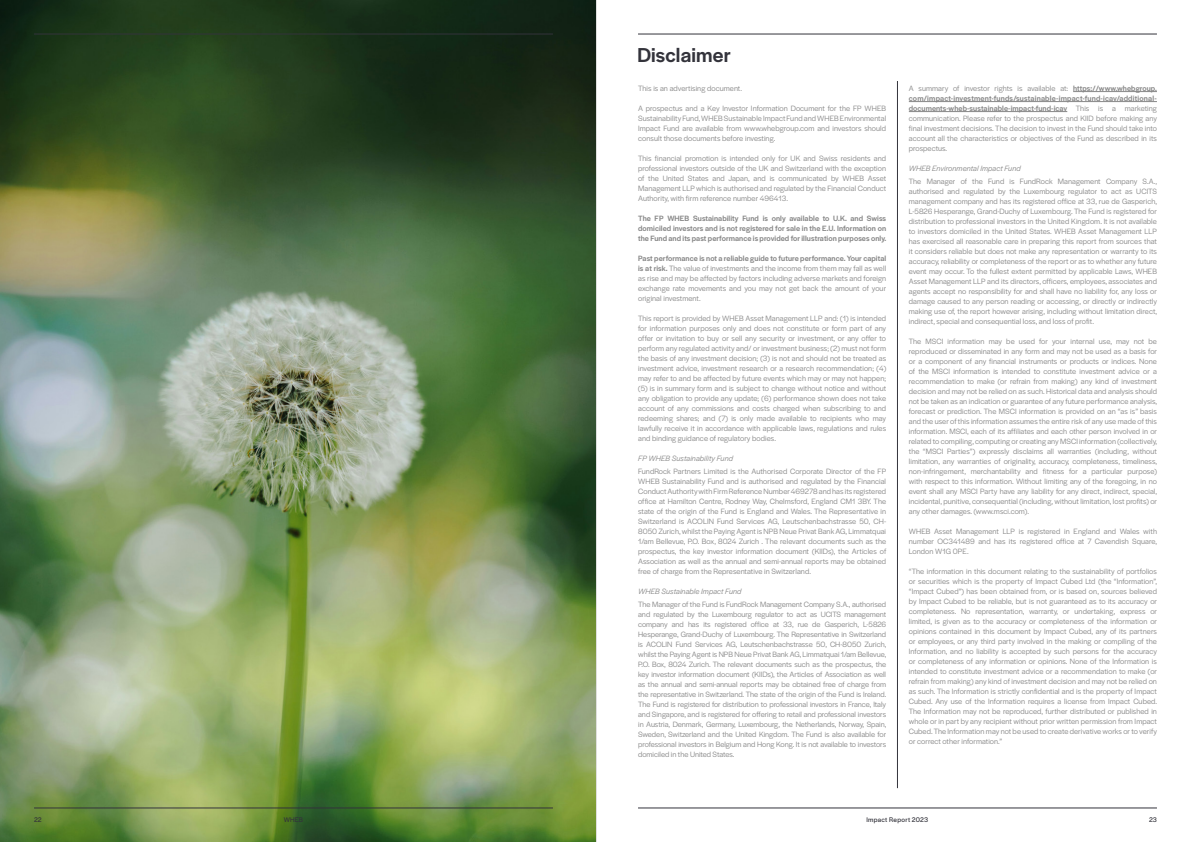
<style>
.page{position:relative;width:1191px;height:842px;background:#fff}
.page>*{position:absolute;margin:0;border:0;box-sizing:border-box;transform-origin:0 0}
.t1{font:500 21px "Halyard Display";letter-spacing:.01em;color:#33333b}
.t2{font:8px/10px "Halyard Display";letter-spacing:.01em;color:#878787;text-align:justify}
.t3{font:500 8px/10px "Halyard Display";letter-spacing:.01em;color:#878787;text-align:justify}
.t4{font:italic 8px "Halyard Display";letter-spacing:.01em;color:#878787}
.t5{font:7px "Halyard Display";letter-spacing:.035em;color:#33333b}
.s1{font-weight:500}
</style>
<div class="page">
<hr style="left:595px;top:0;width:1px;height:842px;background:#1d1d1b">
<hr style="left:1073px;top:91px;width:84px;height:1px;background:#878787">
<hr style="left:909px;top:101px;width:248px;height:1px;background:#878787">
<hr style="left:909px;top:111px;width:158px;height:1px;background:#878787">
<img style="left:0;top:0;width:595px;height:842px">
<hr style="left:897px;top:81px;width:1px;height:707px;background:#33333b">
<hr style="left:34px;top:808px;width:519px;height:1px;background:#33333b">
<hr style="left:34px;top:34px;width:519px;height:1px;background:#33333b">
<hr style="left:638px;top:808px;width:519px;height:1px;background:#33333b">
<hr style="left:638px;top:34px;width:519px;height:1px;background:#33333b">
<h1 class="t1" style="left:637px;top:40px;width:95px">Disclaimer</h1>
<p class="t2" style="left:638px;top:83px;width:105px">This is an advertising document.</p>
<p class="t2" style="left:638px;top:103px;width:249px">A prospectus and a Key Investor Information Document for the FP WHEB Sustainability Fund, WHEB Sustainable Impact Fund and WHEB Environmental Impact Fund are available from www.whebgroup.com and investors should consult those documents before investing.</p>
<p class="t2" style="left:638px;top:153px;width:249px">This financial promotion is intended only for UK and Swiss residents and professional investors outside of the UK and Switzerland with the exception of the United States and Japan, and is communicated by WHEB Asset Management LLP which is authorised and regulated by the Financial Conduct Authority, with firm reference number 496413.</p>
<p class="t3" style="left:638px;top:213px;width:250px">The FP WHEB Sustainability Fund is only available to U.K. and Swiss domiciled investors and is not registered for sale in the E.U. Information on the Fund and its past performance is provided for illustration purposes only.</p>
<p class="t2" style="left:638px;top:253px;width:250px"><span class="s1">Past performance is not a reliable guide to future performance. Your capital is at risk.</span> The value of investments and the income from them may fall as well as rise and may be affected by factors including adverse markets and foreign exchange rate movements and you may not get back the amount of your original investment.</p>
<p class="t2" style="left:638px;top:313px;width:249px">This report is provided by WHEB Asset Management LLP and: (1) is intended for information purposes only and does not constitute or form part of any offer or invitation to buy or sell any security or investment, or any offer to perform any regulated activity and/ or investment business; (2) must not form the basis of any investment decision; (3) is not and should not be treated as investment advice, investment research or a research recommendation; (4) may refer to and be affected by future events which may or may not happen; (5) is in summary form and is subject to change without notice and without any obligation to provide any update; (6) performance shown does not take account of any commissions and costs charged when subscribing to and redeeming shares; and (7) is only made available to recipients who may lawfully receive it in accordance with applicable laws, regulations and rules and binding guidance of regulatory bodies.</p>
<p class="t4" style="left:638px;top:452px;width:96px">FP WHEB Sustainability Fund</p>
<p class="t2" style="left:638px;top:465px;width:249px">FundRock Partners Limited is the Authorised Corporate Director of the FP WHEB Sustainability Fund and is authorised and regulated by the Financial Conduct Authority with Firm Reference Number 469278 and has its registered office at Hamilton Centre, Rodney Way, Chelmsford, England CM1 3BY. The state of the origin of the Fund is England and Wales. The Representative in Switzerland is ACOLIN Fund Services AG, Leutschenbachstrasse 50, CH-8050 Zurich, whilst the Paying Agent is NPB Neue Privat Bank AG, Limmatquai 1/am Bellevue, P.O. Box, 8024 Zurich . The relevant documents such as the prospectus, the key investor information document (KIIDs), the Articles of Association as well as the annual and semi-annual reports may be obtained free of charge from the Representative in Switzerland.</p>
<p class="t4" style="left:638px;top:585px;width:105px">WHEB Sustainable Impact Fund</p>
<p class="t2" style="left:638px;top:598px;width:250px">The Manager of the Fund is FundRock Management Company S.A., authorised and regulated by the Luxembourg regulator to act as UCITS management company and has its registered office at 33, rue de Gasperich, L-5826<br>Hesperange, Grand-Duchy of Luxembourg. The Representative in Switzerland is ACOLIN Fund Services AG, Leutschenbachstrasse 50, CH-8050 Zurich, whilst the Paying Agent is NPB Neue Privat Bank AG, Limmatquai 1/am Bellevue, P.O. Box, 8024 Zurich. The relevant documents such as the prospectus, the key investor information document (KIIDs), the Articles of Association as well as the annual and semi-annual reports may be obtained free of charge from the representative in Switzerland. The state of the origin of the Fund is Ireland.<br>The Fund is registered for distribution to professional investors in France, Italy and Singapore, and is registered for offering to retail and professional investors in Austria, Denmark, Germany, Luxembourg, the Netherlands, Norway, Spain, Sweden, Switzerland and the United Kingdom. The Fund is also available for professional investors in Belgium and Hong Kong. It is not available to investors domiciled in the United States.</p>
<p class="t2" style="left:909px;top:83px;width:250px">A summary of investor rights is available at: <span class="s1">https://www.whebgroup. com/impact-investment-funds/sustainable-impact-fund-icav/additional&shy;documents-wheb-sustainable-impact-fund-icav</span> This is a marketing communication. Please refer to the prospectus and KIID before making any final investment decisions. The decision to invest in the Fund should take into account all the characteristics or objectives of the Fund as described in its prospectus.</p>
<p class="t4" style="left:909px;top:162px;width:113px">WHEB Environmental Impact Fund</p>
<p class="t2" style="left:909px;top:175px;width:250px">The Manager of the Fund is FundRock Management Company S.A., authorised and regulated by the Luxembourg regulator to act as UCITS management company and has its registered office at 33, rue de Gasperich, L-5826 Hesperange, Grand-Duchy of Luxembourg. The Fund is registered for distribution to professional investors in the United Kingdom. It is not available to investors domiciled in the United States. WHEB Asset Management LLP has exercised all reasonable care in preparing this report from sources that it considers reliable but does not make any representation or warranty to its accuracy, reliability or completeness of the report or as to whether any future event may occur. To the fullest extent permitted by applicable Laws, WHEB Asset Management LLP and its directors, officers, employees, associates and agents accept no responsibility for and shall have no liability for, any loss or damage caused to any person reading or accessing, or directly or indirectly making use of, the report however arising, including without limitation direct, indirect, special and consequential loss, and loss of profit.</p>
<p class="t2" style="left:909px;top:335px;width:250px">The MSCI information may be used for your internal use, may not be reproduced or disseminated in any form and may not be used as a basis for or a component of any financial instruments or products or indices. None of the MSCI information is intended to constitute investment advice or a recommendation to make (or refrain from making) any kind of investment decision and may not be relied on as such. Historical data and analysis should not be taken as an indication or guarantee of any future performance analysis, forecast or prediction. The MSCI information is provided on an “as is” basis and the user of this information assumes the entire risk of any use made of this information. MSCI, each of its affiliates and each other person involved in or related to compiling, computing or creating any MSCI information (collectively, the “MSCI Parties”) expressly disclaims all warranties (including, without limitation, any warranties of originality, accuracy, completeness, timeliness, non-infringement, merchantability and fitness for a particular purpose) with respect to this information. Without limiting any of the foregoing, in no event shall any MSCI Party have any liability for any direct, indirect, special, incidental, punitive, consequential (including, without limitation, lost profits) or any other damages. (www.msci.com).</p>
<p class="t2" style="left:909px;top:525px;width:250px">WHEB Asset Management LLP is registered in England and Wales with number OC341489 and has its registered office at 7 Cavendish Square, London W1G 0PE.</p>
<p class="t2" style="left:909px;top:565px;width:250px">“The information in this document relating to the sustainability of portfolios or securities which is the property of Impact Cubed Ltd (the “Information”, “Impact Cubed”) has been obtained from, or is based on, sources believed by Impact Cubed to be reliable, but is not guaranteed as to its accuracy or completeness. No representation, warranty, or undertaking, express or limited, is given as to the accuracy or completeness of the information or opinions contained in this document by Impact Cubed, any of its partners or employees, or any third party involved in the making or compiling of the Information, and no liability is accepted by such persons for the accuracy or completeness of any information or opinions. None of the Information is intended to constitute investment advice or a recommendation to make (or refrain from making) any kind of investment decision and may not be relied on as such. The Information is strictly confidential and is the property of Impact Cubed. Any use of the Information requires a license from Impact Cubed.<br>The Information may not be reproduced, further distributed or published in whole or in part by any recipient without prior written permission from Impact Cubed. The Information may not be used to create derivative works or to verify or correct other information.”</p>
<p class="t5" style="left:34px;top:815px;width:9px">22</p>
<p class="t5" style="left:284px;top:815px;width:21px">WHEB</p>
<p class="t5" style="left:866px;top:815px;width:63px">Impact Report 2023</p>
<p class="t5" style="left:1149px;top:815px;width:9px">23</p>
</div>
